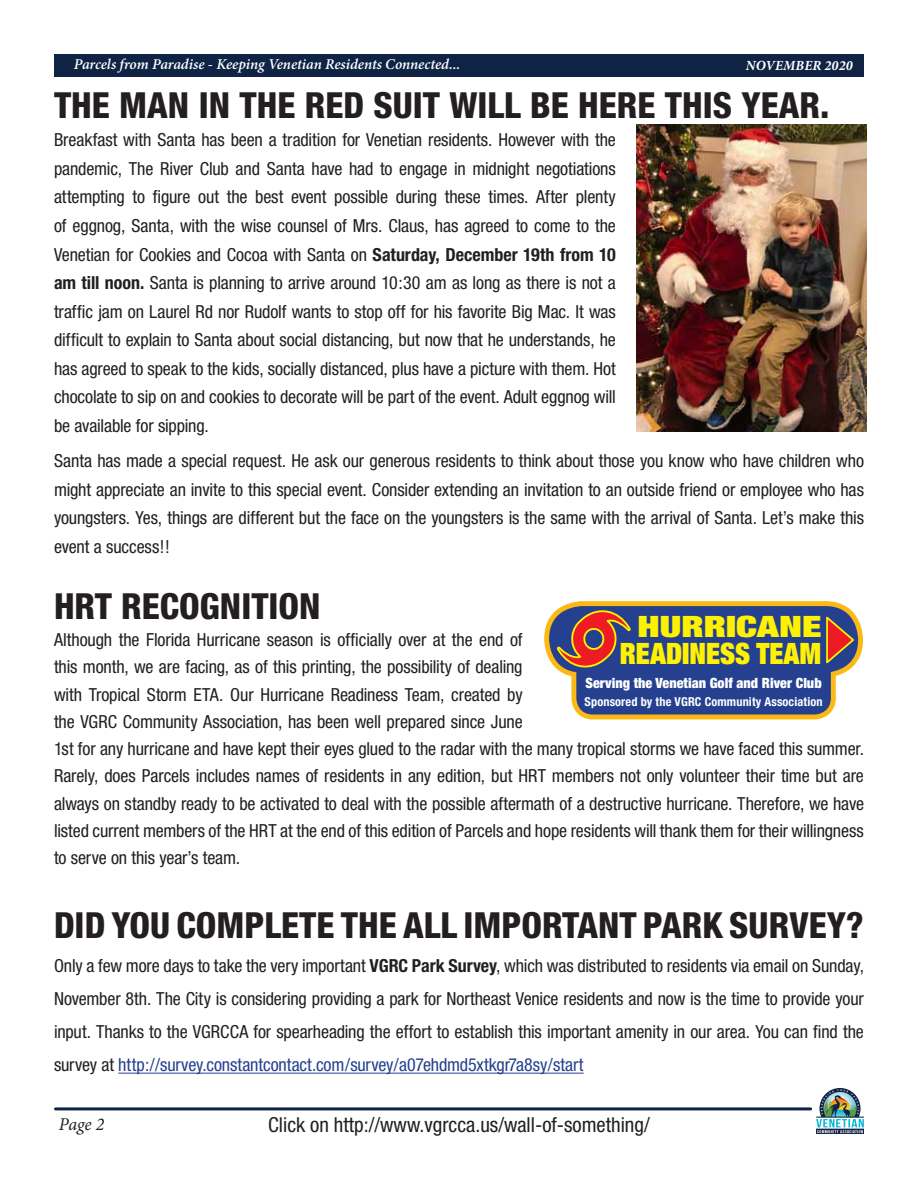
<style>
.page{position:relative;width:918px;height:1188px;background:#fff}
.page>*{position:absolute;margin:0;border:0;box-sizing:border-box;transform-origin:0 0}
.t1{font:800 condensed 36px "Helvetica Neue";color:#231f20}
.t2{font:900 expanded 29.55px/27.5px "Helvetica Neue";color:#fff200;text-align:center;scale:1.31 1}
.t3{font:condensed 20.7px "Helvetica Neue";color:#231f20}
.t4{font:condensed 18px/28.5px "Helvetica Neue";letter-spacing:-.005em;color:#231f20;text-align:justify}
.t5{font:italic 18px "Minion Pro";color:#231f20}
.t6{font:italic 600 15px "Minion Pro";letter-spacing:-.005em;color:#fff}
.t7{font:900 condensed 14.1px "Helvetica Neue";color:#fff}
.t8{font:italic 700 13.95px "Minion Pro";letter-spacing:.01em;color:#fff}
.t9{font:700 condensed 12.3px "Helvetica Neue";letter-spacing:.01em;color:#fff}
.s1{font-weight:700}
.s2{color:#25408f}
</style>
<div class="page">
<div style="left:54px;top:54px;width:810px;height:22px;background:#0f2345"></div>
<hr style="left:56px;top:1107px;width:755px;height:3px;background:#0f2345">
<svg style="left:816px;top:1088px;width:48px;height:46px"></svg>
<img style="left:636px;top:124px;width:231px;height:308px">
<svg style="left:544px;top:601px;width:319px;height:119px;background:#5f6185"></svg>
<hr style="left:118px;top:1073px;width:466px;height:1px;background:#25408f">
<p class="t6" style="left:74px;top:56px;width:388px">Parcels from Paradise - Keeping Venetian Residents Connected...</p>
<p class="t8" style="left:746px;top:57px;width:108px">NOVEMBER 2020</p>
<h1 class="t1" style="left:54px;top:83px;width:777px">THE MAN IN THE RED SUIT WILL BE HERE THIS YEAR.</h1>
<p class="t4" style="left:54px;top:126px;width:563px">Breakfast with Santa has been a tradition for Venetian residents. However with the pandemic, The River Club and Santa have had to engage in midnight negotiations attempting to figure out the best event possible during these times. After plenty of eggnog, Santa, with the wise counsel of Mrs. Claus, has agreed to come to the Venetian for Cookies and Cocoa with Santa on <span class="s1">Saturday, December 19th from 10 am till noon.</span> Santa is planning to arrive around 10:30 am as long as there is not a traffic jam on Laurel Rd nor Rudolf wants to stop off for his favorite Big Mac. It was difficult to explain to Santa about social distancing, but now that he understands, he has agreed to speak to the kids, socially distanced, plus have a picture with them. Hot chocolate to sip on and cookies to decorate will be part of the event. Adult eggnog will be available for sipping.</p>
<p class="t4" style="left:54px;top:447px;width:812px">Santa has made a special request. He ask our generous residents to think about those you know who have children who might appreciate an invite to this special event. Consider extending an invitation to an outside friend or employee who has youngsters. Yes, things are different but the face on the youngsters is the same with the arrival of Santa. Let’s make this event a success!!</p>
<h1 class="t1" style="left:54px;top:584px;width:268px">HRT RECOGNITION</h1>
<p class="t4" style="left:54px;top:626px;width:812px;line-height:27.3px;text-align:left">Although the Florida Hurricane season is officially over at the end of<br>this month, we are facing, as of this printing, the possibility of dealing<br>with Tropical Storm ETA. Our Hurricane Readiness Team, created by<br>the VGRC Community Association, has been well prepared since June<br>1st for any hurricane and have kept their eyes glued to the radar with the many tropical storms we have faced this summer.<br>Rarely, does Parcels includes names of residents in any edition, but HRT members not only volunteer their time but are always on standby ready to be activated to deal with the possible aftermath of a destructive hurricane. Therefore, we have listed current members of the HRT at the end of this edition of Parcels and hope residents will thank them for their willingness to serve on this year’s team.</p>
<h2 class="t2" style="left:620px;top:612px;width:155px">HURRICANE<br>READINESS TEAM</h2>
<p class="t7" style="left:586px;top:674px;width:238px">Serving the Venetian Golf and River Club</p>
<p class="t9" style="left:585px;top:694px;width:239px">Sponsored by the VGRC Community Association</p>
<h1 class="t1" style="left:54px;top:903px;width:811px">DID YOU COMPLETE THE ALL IMPORTANT PARK SURVEY?</h1>
<p class="t4" style="left:54px;top:949px;width:811px;line-height:33.2px">Only a few more days to take the very important <span class="s1">VGRC Park Survey</span>, which was distributed to residents via email on Sunday, November 8th. The City is considering providing a park for Northeast Venice residents and now is the time to provide your input. Thanks to the VGRCCA for spearheading the effort to establish this important amenity in our area. You can find the survey at <span class="s2">http://survey.constantcontact.com/survey/a07ehdmd5xtkgr7a8sy/start</span></p>
<p class="t5" style="left:59px;top:1113px;width:47px">Page 2</p>
<p class="t3" style="left:268px;top:1113px;width:383px">Click on http://www.vgrcca.us/wall-of-something/</p>
</div>
